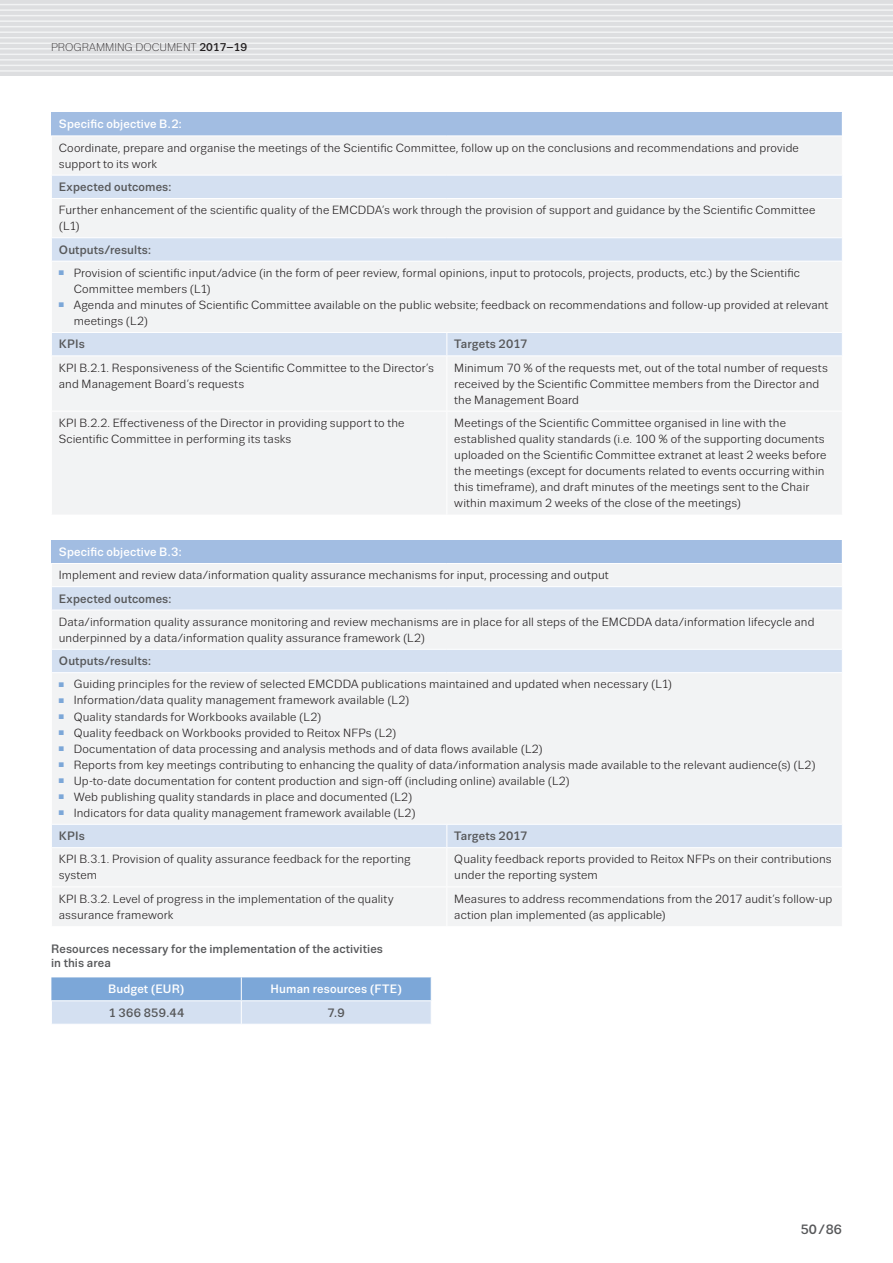
<style>
.page{position:relative;width:893px;height:1263px;background:#fff}
.page>*{position:absolute;margin:0;border:0;box-sizing:border-box;transform-origin:0 0}
.t1{font:500 13.5px "Trivia Sans";color:#57585a}
.Table_Text_medium{font:500 12.15px/14px "Trivia Sans";letter-spacing:.015em;color:#57585a}
.Table_Headers{font:500 12.15px "Trivia Sans";letter-spacing:.015em;color:#fff}
.Table_Text{font:11.85px/16px "Trivia Sans";letter-spacing:.01em;color:#231f20}
.t2{font:300 11.25px "Trivia Sans";color:#231f20}
.s1{font-weight:500}
.s2{color:#7ca7d8}
</style>
<div class="page">
<div style="left:0;top:0;width:893px;height:76px;background:#dddee0"></div>
<hr style="left:0;top:4px;width:893px;height:1px;background:#f2f3f4">
<hr style="left:0;top:9px;width:893px;height:2px;background:#f2f3f4">
<hr style="left:0;top:15px;width:893px;height:1px;background:#f2f3f4">
<hr style="left:0;top:20px;width:893px;height:2px;background:#f2f3f4">
<hr style="left:0;top:26px;width:893px;height:1px;background:#f2f3f4">
<hr style="left:0;top:31px;width:893px;height:2px;background:#f2f3f4">
<hr style="left:0;top:37px;width:893px;height:1px;background:#f2f3f4">
<hr style="left:0;top:43px;width:893px;height:1px;background:#f2f3f4">
<hr style="left:0;top:48px;width:893px;height:2px;background:#f2f3f4">
<hr style="left:0;top:54px;width:893px;height:1px;background:#f2f3f4">
<hr style="left:0;top:59px;width:893px;height:2px;background:#f2f3f4">
<hr style="left:0;top:65px;width:893px;height:1px;background:#f2f3f4">
<hr style="left:0;top:70px;width:893px;height:2px;background:#f2f3f4">
<div style="left:51px;top:112px;width:791px;height:24px;background:#a2bde2"></div>
<div style="left:52px;top:137px;width:790px;height:377px;background:#f2f3f4"></div>
<svg style="left:52px;top:176px;width:790px;height:179px;fill:#f2f3f4"></svg>
<svg style="left:446px;top:333px;width:1px;height:22px"></svg>
<hr style="left:446px;top:356px;width:1px;height:55px;background:#fff">
<hr style="left:51px;top:411px;width:396px;height:1px;background:#fff">
<hr style="left:447px;top:411px;width:396px;height:1px;background:#fff">
<hr style="left:446px;top:411px;width:1px;height:104px;background:#fff">
<hr style="left:51px;top:175px;width:396px;height:1px;background:#fff">
<hr style="left:447px;top:175px;width:396px;height:1px;background:#fff">
<hr style="left:51px;top:198px;width:396px;height:1px;background:#fff">
<hr style="left:447px;top:198px;width:396px;height:1px;background:#fff">
<hr style="left:51px;top:237px;width:396px;height:1px;background:#fff">
<hr style="left:447px;top:237px;width:396px;height:1px;background:#fff">
<hr style="left:51px;top:261px;width:396px;height:1px;background:#fff">
<hr style="left:447px;top:261px;width:396px;height:1px;background:#fff">
<hr style="left:51px;top:332px;width:396px;height:1px;background:#fff">
<hr style="left:447px;top:332px;width:396px;height:1px;background:#fff">
<hr style="left:51px;top:355px;width:396px;height:1px;background:#fff">
<hr style="left:447px;top:355px;width:396px;height:1px;background:#fff">
<div style="left:51px;top:540px;width:791px;height:23px;background:#a2bde2"></div>
<div style="left:52px;top:564px;width:790px;height:362px;background:#f2f3f4"></div>
<svg style="left:52px;top:587px;width:790px;height:260px;fill:#f2f3f4"></svg>
<svg style="left:446px;top:825px;width:1px;height:22px"></svg>
<hr style="left:446px;top:848px;width:1px;height:38px;background:#fff">
<hr style="left:51px;top:886px;width:396px;height:1px;background:#fff">
<hr style="left:447px;top:886px;width:396px;height:1px;background:#fff">
<hr style="left:446px;top:887px;width:1px;height:39px;background:#fff">
<hr style="left:51px;top:586px;width:396px;height:1px;background:#fff">
<hr style="left:447px;top:586px;width:396px;height:1px;background:#fff">
<hr style="left:51px;top:610px;width:396px;height:1px;background:#fff">
<hr style="left:447px;top:610px;width:396px;height:1px;background:#fff">
<hr style="left:51px;top:649px;width:396px;height:1px;background:#fff">
<hr style="left:447px;top:649px;width:396px;height:1px;background:#fff">
<hr style="left:51px;top:672px;width:396px;height:1px;background:#fff">
<hr style="left:447px;top:672px;width:396px;height:1px;background:#fff">
<hr style="left:51px;top:824px;width:396px;height:1px;background:#fff">
<hr style="left:447px;top:824px;width:396px;height:1px;background:#fff">
<hr style="left:51px;top:847px;width:396px;height:1px;background:#fff">
<hr style="left:447px;top:847px;width:396px;height:1px;background:#fff">
<svg style="left:51px;top:977px;width:381px;height:47px;background:#abc5e5"></svg>
<p class="t2" style="left:51px;top:42px;width:198px">PROGRAMMING DOCUMENT <span class="s1">2017–19</span></p>
<p class="Table_Headers" style="left:59px;top:118px;width:124px">Specific objective B.2:</p>
<p class="Table_Text" style="left:59px;top:140px;width:742px">Coordinate, prepare and organise the meetings of the Scientific Committee, follow up on the conclusions and recommendations and provide support to its work</p>
<p class="Table_Text_medium" style="left:59px;top:180px;width:114px">Expected outcomes:</p>
<p class="Table_Text" style="left:59px;top:202px;width:758px">Further enhancement of the scientific quality of the EMCDDA’s work through the provision of support and guidance by the Scientific Committee (L1)</p>
<p class="Table_Text_medium" style="left:59px;top:243px;width:94px">Outputs/results:</p>
<p class="Table_Text" style="left:74px;top:265px;width:728px;text-indent:-15px"><span class="s2">■</span> Provision of scientific input/advice (in the form of peer review, formal opinions, input to protocols, projects, products, etc.) by the Scientific<br>Committee members (L1)</p>
<p class="Table_Text" style="left:74px;top:297px;width:756px;text-indent:-15px"><span class="s2">■</span> Agenda and minutes of Scientific Committee available on the public website; feedback on recommendations and follow-up provided at relevant meetings (L2)</p>
<p class="Table_Text_medium" style="left:59px;top:338px;width:28px">KPIs</p>
<p class="Table_Text_medium" style="left:454px;top:338px;width:75px">Targets 2017</p>
<p class="Table_Text" style="left:59px;top:360px;width:377px">KPI B.2.1. Responsiveness of the Scientific Committee to the Director’s and Management Board’s requests</p>
<p class="Table_Text" style="left:454px;top:360px;width:375px">Minimum 70 % of the requests met, out of the total number of requests received by the Scientific Committee members from the Director and the Management Board</p>
<p class="Table_Text" style="left:59px;top:415px;width:347px">KPI B.2.2. Effectiveness of the Director in providing support to the<br>Scientific Committee in performing its tasks</p>
<p class="Table_Text" style="left:454px;top:415px;width:374px">Meetings of the Scientific Committee organised in line with the established quality standards (i.e. 100 % of the supporting documents uploaded on the Scientific Committee extranet at least 2 weeks before the meetings (except for documents related to events occurring within this timeframe), and draft minutes of the meetings sent to the Chair within maximum 2 weeks of the close of the meetings)</p>
<p class="Table_Headers" style="left:59px;top:545px;width:124px">Specific objective B.3:</p>
<p class="Table_Text" style="left:59px;top:567px;width:551px">Implement and review data/information quality assurance mechanisms for input, processing and output</p>
<p class="Table_Text_medium" style="left:59px;top:592px;width:114px">Expected outcomes:</p>
<p class="Table_Text" style="left:59px;top:614px;width:757px">Data/information quality assurance monitoring and review mechanisms are in place for all steps of the EMCDDA data/information lifecycle and underpinned by a data/information quality assurance framework (L2)</p>
<p class="Table_Text_medium" style="left:59px;top:654px;width:94px">Outputs/results:</p>
<p class="Table_Text" style="left:59px;top:676px;width:615px"><span class="s2">■</span> Guiding principles for the review of selected EMCDDA publications maintained and updated when necessary (L1)</p>
<p class="Table_Text" style="left:59px;top:693px;width:352px"><span class="s2">■</span> Information/data quality management framework available (L2)</p>
<p class="Table_Text" style="left:59px;top:709px;width:264px"><span class="s2">■</span> Quality standards for Workbooks available (L2)</p>
<p class="Table_Text" style="left:59px;top:725px;width:339px"><span class="s2">■</span> Quality feedback on Workbooks provided to Reitox NFPs (L2)</p>
<p class="Table_Text" style="left:59px;top:741px;width:485px"><span class="s2">■</span> Documentation of data processing and analysis methods and of data flows available (L2)</p>
<p class="Table_Text" style="left:59px;top:757px;width:758px"><span class="s2">■</span> Reports from key meetings contributing to enhancing the quality of data/information analysis made available to the relevant audience(s) (L2)</p>
<p class="Table_Text" style="left:59px;top:773px;width:512px"><span class="s2">■</span> Up-to-date documentation for content production and sign-off (including online) available (L2)</p>
<p class="Table_Text" style="left:59px;top:789px;width:355px"><span class="s2">■</span> Web publishing quality standards in place and documented (L2)</p>
<p class="Table_Text" style="left:59px;top:805px;width:358px"><span class="s2">■</span> Indicators for data quality management framework available (L2)</p>
<p class="Table_Text_medium" style="left:59px;top:829px;width:28px">KPIs</p>
<p class="Table_Text_medium" style="left:454px;top:829px;width:75px">Targets 2017</p>
<p class="Table_Text" style="left:59px;top:851px;width:353px">KPI B.3.1. Provision of quality assurance feedback for the reporting system</p>
<p class="Table_Text" style="left:454px;top:851px;width:379px">Quality feedback reports provided to Reitox NFPs on their contributions under the reporting system</p>
<p class="Table_Text" style="left:59px;top:891px;width:336px">KPI B.3.2. Level of progress in the implementation of the quality assurance framework</p>
<p class="Table_Text" style="left:454px;top:891px;width:379px">Measures to address recommendations from the 2017 audit’s follow-up action plan implemented (as applicable)</p>
<p class="Table_Text_medium" style="left:51px;top:942px;width:333px">Resources necessary for the implementation of the activities in this area</p>
<p class="Table_Headers" style="left:108px;top:983px;width:78px">Budget (EUR)</p>
<p class="Table_Headers" style="left:271px;top:983px;width:133px">Human resources (FTE)</p>
<p class="Table_Text_medium" style="left:108px;top:1006px;width:77px">1 366 859.44</p>
<p class="Table_Text_medium" style="left:328px;top:1006px;width:19px">7.9</p>
<p class="t1" style="left:801px;top:1222px;width:43px">50/86</p>
</div>
